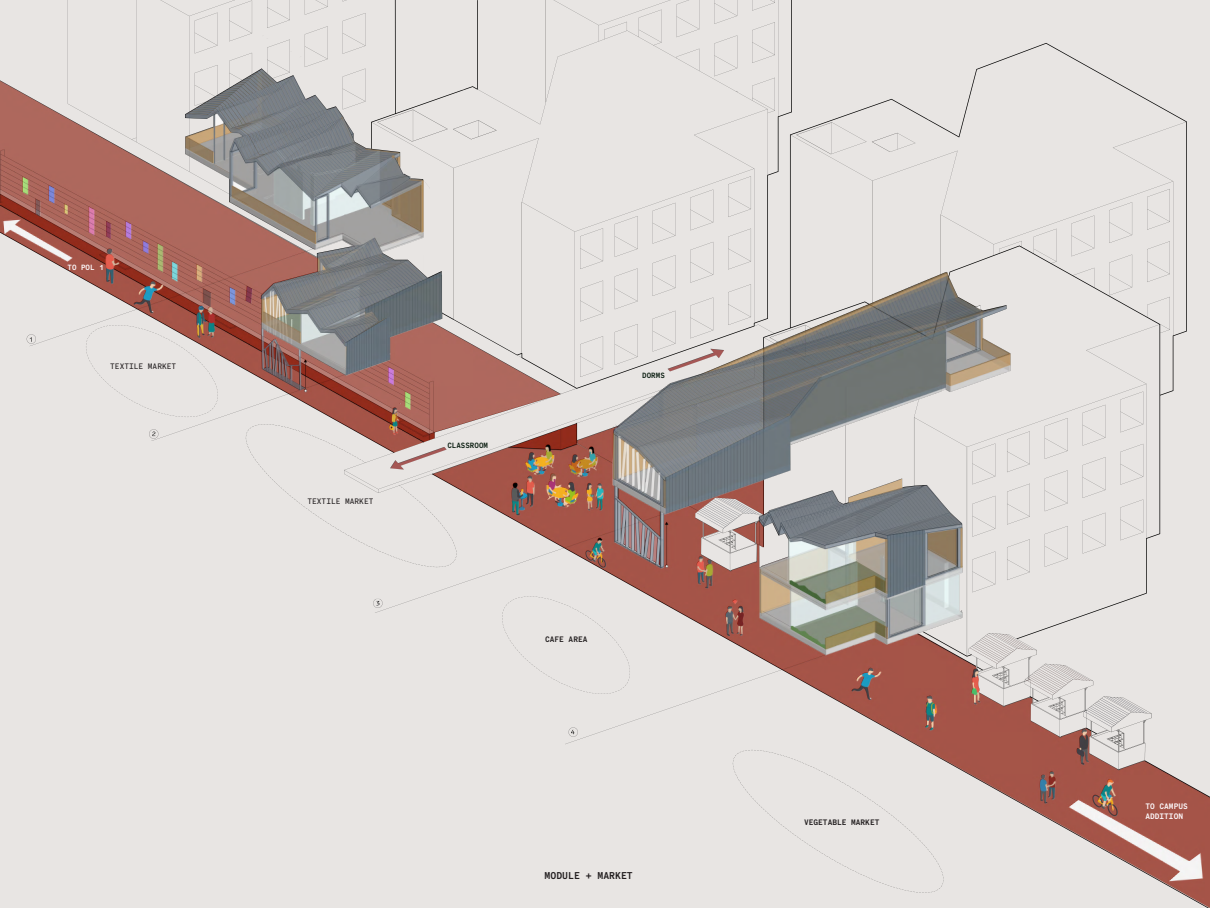
<style>
.page{position:relative;width:1210px;height:908px;background:#fff}
.page>*{position:absolute;margin:0;border:0;box-sizing:border-box;transform-origin:0 0}
.t1{font:700 10.5px "Code Saver";color:#231f20}
.t2{font:500 8.4px "Code Saver";color:#231f20}
.t3{font:700 8.4px "Code Saver";color:#231f20}
.t4{font:700 8.4px/10.1px "Code Saver";color:#fefafc}
.t5{font:700 8.05px "Code Saver";color:#0b1e11}
.t6{font:700 8.05px "Code Saver";color:#fefafc}
</style>
<div class="page">
<img style="left:0;top:0;width:1210px;height:907px">
<p class="t6" style="left:68px;top:262px;width:38px">TO POL 1</p>
<p class="t2" style="left:110px;top:360px;width:67px">TEXTILE MARKET</p>
<p class="t2" style="left:307px;top:496px;width:67px">TEXTILE MARKET</p>
<p class="t5" style="left:447px;top:440px;width:42px">CLASSROOM</p>
<p class="t5" style="left:642px;top:370px;width:24px">DORMS</p>
<p class="t3" style="left:545px;top:634px;width:44px">CAFE AREA</p>
<p class="t1" style="left:544px;top:868px;width:90px">MODULE + MARKET</p>
<p class="t3" style="left:804px;top:816px;width:77px">VEGETABLE MARKET</p>
<p class="t4" style="left:1145px;top:800px;width:44px">TO CAMPUS<br>ADDITION</p>
</div>
